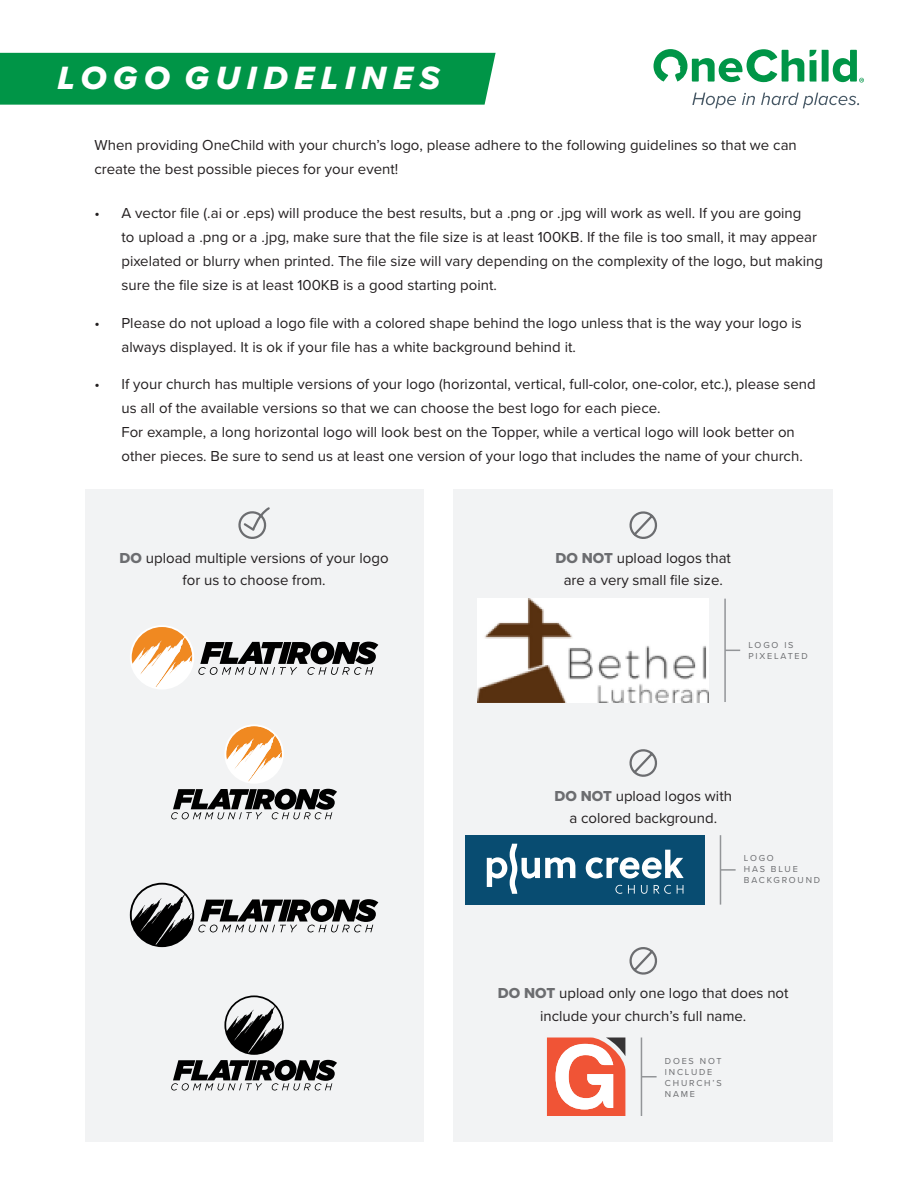
<style>
.page{position:relative;width:918px;height:1188px;background:#fff}
.page>*{position:absolute;margin:0;border:0;box-sizing:border-box;transform-origin:0 0}
.Chapter_Title_Small{font:33.45px "Proxima Nova Extrabld It";letter-spacing:.2em;color:#fff}
.Body_Copy{font:15px/24px "Proxima Nova";color:#231f20}
.Proxima_Body_Copy{font:15px/22.5px "Proxima Nova";color:#231f20;text-align:center}
.Extra_Small_Sub-Head{font:9px/10.8px "Proxima Nova";letter-spacing:.2em;color:#6c6d70}
.s1{font-family:"Proxima Nova Extrabld";color:#6c6d70}
</style>
<div class="page">
<div style="left:453px;top:489px;width:380px;height:652px;background:#f2f3f4"></div>
<div style="left:85px;top:489px;width:338px;height:652px;background:#f2f3f4"></div>
<div style="left:0;top:53px;width:496px;height:52px;background:#009547"></div>
<svg style="left:810px;top:50px;width:6px;height:32px"></svg>
<svg style="left:654px;top:49px;width:150px;height:33px"></svg>
<svg style="left:692px;top:93px;width:44px;height:15px"></svg>
<svg style="left:742px;top:93px;width:13px;height:12px"></svg>
<svg style="left:761px;top:93px;width:98px;height:15px"></svg>
<svg style="left:822px;top:50px;width:42px;height:33px"></svg>
<svg style="left:238px;top:507px;width:32px;height:32px"></svg>
<svg style="left:629px;top:749px;width:29px;height:28px"></svg>
<svg style="left:629px;top:947px;width:29px;height:28px"></svg>
<svg style="left:629px;top:511px;width:29px;height:28px"></svg>
<svg style="left:130px;top:626px;width:248px;height:63px"></svg>
<svg style="left:171px;top:725px;width:166px;height:94px"></svg>
<svg style="left:130px;top:883px;width:248px;height:64px"></svg>
<svg style="left:171px;top:995px;width:166px;height:96px"></svg>
<img style="left:478px;top:599px;width:230px;height:103px">
<svg style="left:726px;top:650px;width:14px;height:1px"></svg>
<hr style="left:724px;top:599px;width:2px;height:103px;background:#939598">
<div style="left:465px;top:835px;width:240px;height:70px;background:#084c71"></div>
<svg style="left:586px;top:850px;width:98px;height:29px"></svg>
<svg style="left:615px;top:885px;width:20px;height:9px"></svg>
<svg style="left:641px;top:885px;width:6px;height:9px"></svg>
<svg style="left:654px;top:885px;width:17px;height:9px"></svg>
<svg style="left:677px;top:885px;width:6px;height:9px"></svg>
<svg style="left:487px;top:844px;width:88px;height:50px"></svg>
<svg style="left:721px;top:869px;width:15px;height:2px"></svg>
<hr style="left:720px;top:835px;width:1px;height:70px;background:#939598">
<svg style="left:547px;top:1038px;width:78px;height:78px"></svg>
<svg style="left:642px;top:1076px;width:15px;height:2px"></svg>
<hr style="left:641px;top:1038px;width:1px;height:78px;background:#939598">
<p class="Chapter_Title_Small" style="left:57px;top:53px;width:384px">LOGO GUIDELINES</p>
<p class="Body_Copy" style="left:94px;top:132px;width:704px">When providing OneChild with your church’s logo, please adhere to the following guidelines so that we can create the best possible pieces for your event!</p>
<p class="Body_Copy" style="left:122px;top:201px;width:703px;text-indent:-27px">• A vector file (.ai or .eps) will produce the best results, but a .png or .jpg will work as well. If you are going<br>to upload a .png or a .jpg, make sure that the file size is at least 100KB. If the file is too small, it may appear pixelated or blurry when printed. The file size will vary depending on the complexity of the logo, but making sure the file size is at least 100KB is a good starting point.</p>
<p class="Body_Copy" style="left:122px;top:310px;width:682px;text-indent:-27px">• Please do not upload a logo file with a colored shape behind the logo unless that is the way your logo is always displayed. It is ok if your file has a white background behind it.</p>
<p class="Body_Copy" style="left:122px;top:372px;width:696px;text-indent:-27px">• If your church has multiple versions of your logo (horizontal, vertical, full-color, one-color, etc.), please send us all of the available versions so that we can choose the best logo for each piece.<br>For example, a long horizontal logo will look best on the Topper, while a vertical logo will look better on other pieces. Be sure to send us at least one version of your logo that includes the name of your church.</p>
<p class="Proxima_Body_Copy" style="left:120px;top:546px;width:270px"><span class="s1">DO</span> upload multiple versions of your logo for us to choose from.</p>
<p class="Proxima_Body_Copy" style="left:556px;top:546px;width:177px"><span class="s1">DO NOT</span> upload logos that are a very small file size.</p>
<p class="Extra_Small_Sub-Head" style="left:749px;top:640px;width:61px">LOGO IS<br>PIXELATED</p>
<p class="Proxima_Body_Copy" style="left:555px;top:784px;width:179px"><span class="s1">DO NOT</span> upload logos with a colored background.</p>
<p class="Extra_Small_Sub-Head" style="left:744px;top:852px;width:78px">LOGO<br>HAS BLUE<br>BACKGROUND</p>
<p class="Proxima_Body_Copy" style="left:498px;top:982px;width:292px"><span class="s1">DO NOT</span> upload only one logo that does not include your church’s full name.</p>
<p class="Extra_Small_Sub-Head" style="left:665px;top:1055px;width:58px">DOES NOT<br>INCLUDE<br>CHURCH’S<br>NAME</p>
</div>
